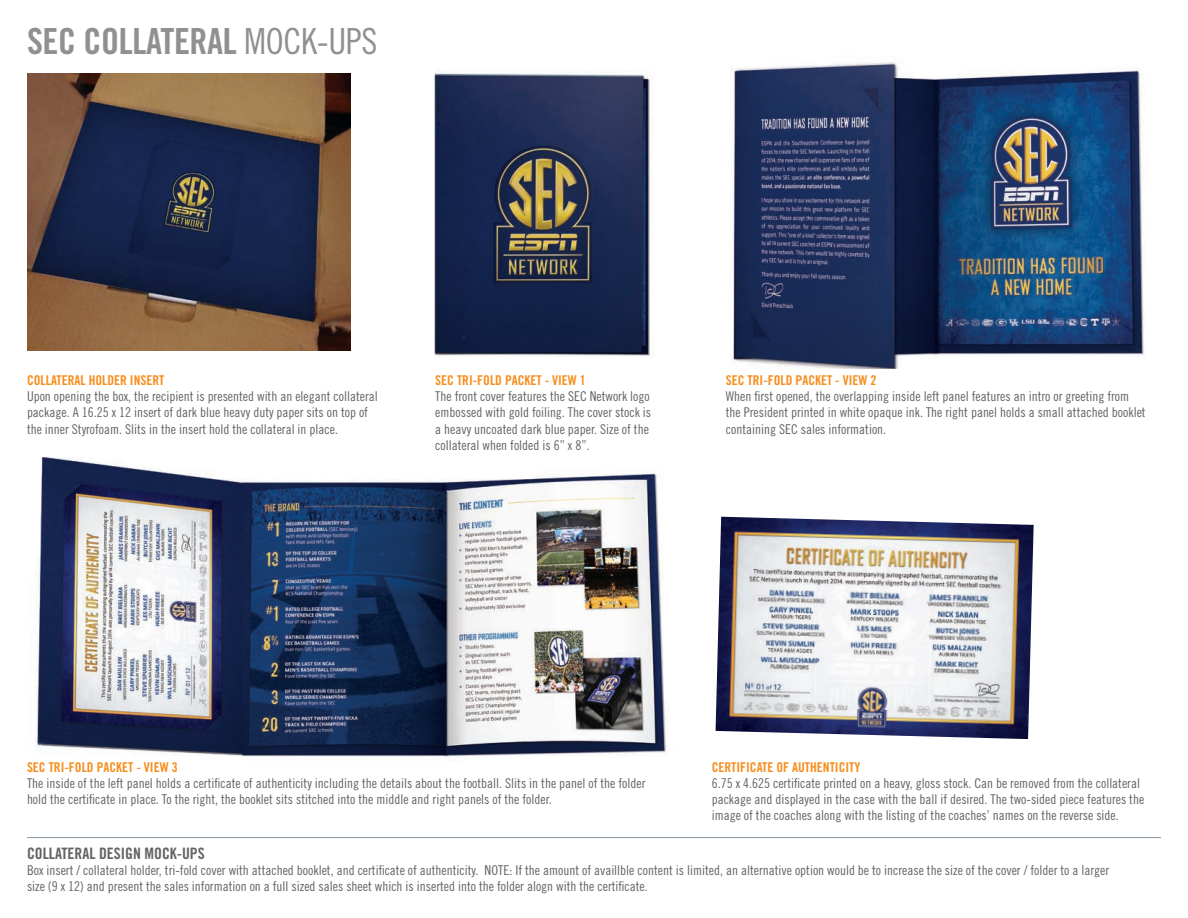
<style>
.page{position:relative;width:1188px;height:918px;background:#fff}
.page>*{position:absolute;margin:0;border:0;box-sizing:border-box;transform-origin:0 0}
.t1{font:36px "Trade Gothic Bold Cond Twenty";letter-spacing:-.01em;color:#8e9091}
.t2{font:15.75px "Trade Gothic Bold Cond Twenty";color:#636366}
.t3{font:13.5px/16.2px "Trade Gothic Cond Eighteen";color:#636366}
.t4{font:13.5px "Trade Gothic Bold Cond Twenty";color:#f68e1e}
.s1{font-family:"Trade Gothic Cond Eighteen"}
</style>
<div class="page">
<img style="left:27px;top:74px;width:324px;height:276px">
<hr style="left:27px;top:837px;width:1134px;height:1px;background:#94a0a9">
<img style="left:31px;top:458px;width:635px;height:299px">
<img style="left:730px;top:62px;width:415px;height:306px">
<img style="left:434px;top:73px;width:220px;height:284px">
<img style="left:716px;top:517px;width:318px;height:222px">
<p class="t1" style="left:27px;top:19px;width:352px">SEC COLLATERAL <span class="s1">MOCK-UPS</span></p>
<p class="t4" style="left:27px;top:372px;width:139px">COLLATERAL HOLDER INSERT</p>
<p class="t3" style="left:27px;top:388px;width:352px">Upon opening the box, the recipient is presented with an elegant collateral package. A 16.25 x 12 insert of dark blue heavy duty paper sits on top of the inner Styrofoam. Slits in the insert hold the collateral in place.</p>
<p class="t4" style="left:435px;top:372px;width:152px">SEC TRI-FOLD PACKET - VIEW 1</p>
<p class="t3" style="left:435px;top:388px;width:217px">The front cover features the SEC Network logo embossed with gold foiling. The cover stock is a heavy uncoated dark blue paper. Size of the collateral when folded is 6” x 8”.</p>
<p class="t4" style="left:726px;top:372px;width:152px">SEC TRI-FOLD PACKET - VIEW 2</p>
<p class="t3" style="left:726px;top:388px;width:421px">When first opened, the overlapping inside left panel features an intro or greeting from the President printed in white opaque ink. The right panel holds a small attached booklet containing SEC sales information.</p>
<p class="t4" style="left:27px;top:759px;width:152px">SEC TRI-FOLD PACKET - VIEW 3</p>
<p class="t3" style="left:27px;top:775px;width:620px">The inside of the left panel holds a certificate of authenticity including the details about the football. Slits in the panel of the folder hold the certificate in place. To the right, the booklet sits stitched into the middle and right panels of the folder.</p>
<p class="t4" style="left:712px;top:759px;width:150px">CERTIFICATE OF AUTHENTICITY</p>
<p class="t3" style="left:712px;top:775px;width:434px">6.75 x 4.625 certificate printed on a heavy, gloss stock. Can be removed from the collateral package and displayed in the case with the ball if desired. The two-sided piece features the image of the coaches along with the listing of the coaches’ names on the reverse side.</p>
<p class="t2" style="left:27px;top:843px;width:179px">COLLATERAL DESIGN MOCK-UPS</p>
<p class="t3" style="left:27px;top:862px;width:1084px">Box insert / collateral holder, tri-fold cover with attached booklet, and certificate of authenticity. NOTE: If the amount of availlble content is limited, an alternative option would be to increase the size of the cover / folder to a larger size (9 x 12) and present the sales information on a full sized sales sheet which is inserted into the folder alogn with the certificate.</p>
</div>
